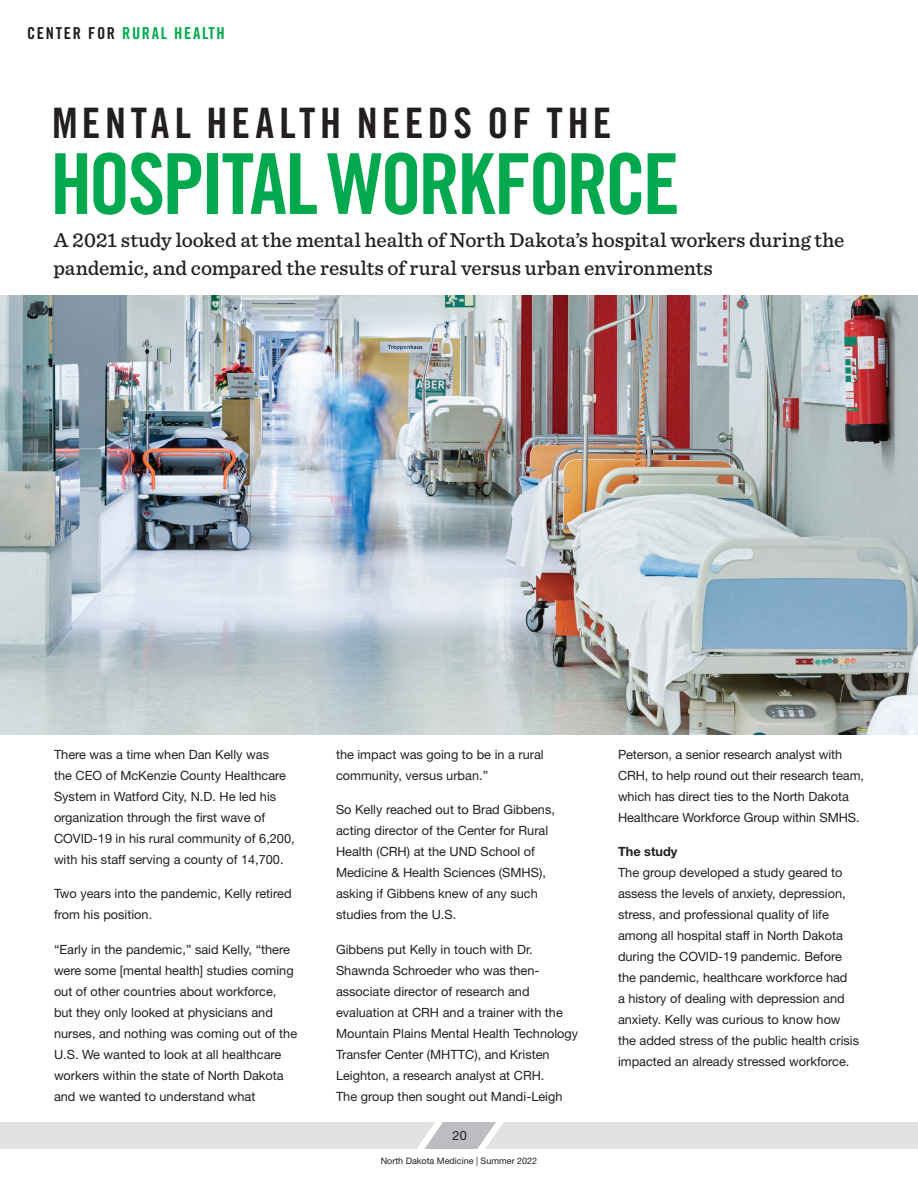
<style>
.page{position:relative;width:918px;height:1188px;background:#fff}
.page>*{position:absolute;margin:0;border:0;box-sizing:border-box;transform-origin:0 0}
.t1{font:84px "Trade Gothic LT Pro Bd Cn 20";letter-spacing:-.04em;color:#00a94d}
.t2{font:42px "Trade Gothic LT Pro Bd Cn 20";letter-spacing:.105em;color:#231f20}
.t3{font:500 21px/27.8px "Sentinel";letter-spacing:-.005em;color:#231f20}
.t4{font:16.5px "Trade Gothic LT Pro Bd Cn 20";letter-spacing:.1em;color:#00a94d}
.t5{font:12.75px/21px "Helvetica Neue LT Pro";color:#231f20}
.t6{font:700 12.75px "Helvetica Neue LT Pro";color:#231f20}
.t7{font:9px "Helvetica Neue LT Pro";color:#231f20}
.s1{color:#231f20}
</style>
<div class="page">
<img style="left:0;top:296px;width:918px;height:438px">
<svg style="left:0;top:1122px;width:891px;height:27px;background:#dfe0e2"></svg>
<div style="left:891px;top:1122px;width:27px;height:27px;background:#e1e2e4"></div>
<p class="t4" style="left:27px;top:23px;width:199px"><span class="s1">CENTER FOR</span> RURAL HEALTH</p>
<h2 class="t2" style="left:52px;top:98px;width:561px">MENTAL HEALTH NEEDS OF THE</h2>
<h1 class="t1" style="left:50px;top:133px;width:631px">HOSPITAL WORKFORCE</h1>
<h3 class="t3" style="left:53px;top:225px;width:793px">A 2021 study looked at the mental health of North Dakota’s hospital workers during the pandemic, and compared the results of rural versus urban environments</h3>
<p class="t5" style="left:54px;top:744px;width:242px">There was a time when Dan Kelly was<br>the CEO of McKenzie County Healthcare System in Watford City, N.D. He led his organization through the first wave of COVID-19 in his rural community of 6,200, with his staff serving a county of 14,700.</p>
<p class="t5" style="left:54px;top:883px;width:239px">Two years into the pandemic, Kelly retired from his position.</p>
<p class="t5" style="left:54px;top:939px;width:245px">“Early in the pandemic,” said Kelly, “there were some [mental health] studies coming out of other countries about workforce, but they only looked at physicians and nurses, and nothing was coming out of the U.S. We wanted to look at all healthcare workers within the state of North Dakota and we wanted to understand what</p>
<p class="t5" style="left:336px;top:744px;width:209px">the impact was going to be in a rural community, versus urban.”</p>
<p class="t5" style="left:336px;top:799px;width:220px">So Kelly reached out to Brad Gibbens, acting director of the Center for Rural<br>Health (CRH) at the UND School of<br>Medicine &amp; Health Sciences (SMHS), asking if Gibbens knew of any such studies from the U.S.</p>
<p class="t5" style="left:336px;top:939px;width:244px">Gibbens put Kelly in touch with Dr.<br>Shawnda Schroeder who was then&shy;associate director of research and evaluation at CRH and a trainer with the Mountain Plains Mental Health Technology Transfer Center (MHTTC), and Kristen Leighton, a research analyst at CRH.<br>The group then sought out Mandi-Leigh</p>
<p class="t5" style="left:453px;top:1125px;width:16px">20</p>
<p class="t7" style="left:381px;top:1156px;width:158px">North Dakota Medicine | Summer 2022</p>
<p class="t5" style="left:618px;top:744px;width:248px">Peterson, a senior research analyst with CRH, to help round out their research team, which has direct ties to the North Dakota Healthcare Workforce Group within SMHS.</p>
<p class="t6" style="left:618px;top:844px;width:61px">The study</p>
<p class="t5" style="left:618px;top:862px;width:243px">The group developed a study geared to assess the levels of anxiety, depression, stress, and professional quality of life among all hospital staff in North Dakota during the COVID-19 pandemic. Before the pandemic, healthcare workforce had<br>a history of dealing with depression and anxiety. Kelly was curious to know how the added stress of the public health crisis impacted an already stressed workforce.</p>
</div>
